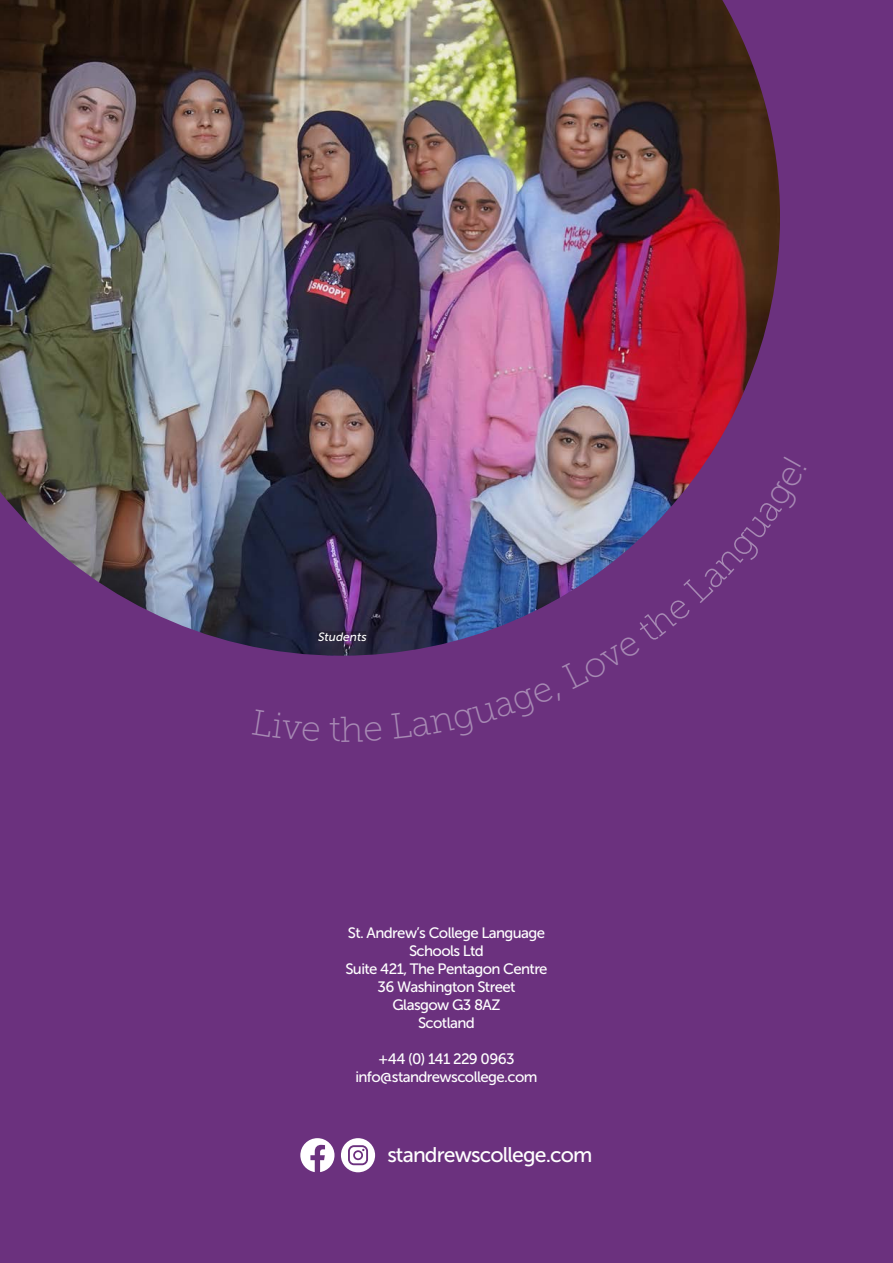
<style>
.page{position:relative;width:893px;height:1263px;background:#6b317e}
.page>*{position:absolute;margin:0;border:0;box-sizing:border-box;transform-origin:0 0}
.t1{font:36px "Museo Slab 100";color:#a789b4}
.t2{font:21.15px "Museo Sans 500";letter-spacing:-.04em;color:#fff}
.t3{font:15px/18px "Museo Sans 500";letter-spacing:-.04em;color:#fff;text-align:center}
.t4{font:italic 12px "Museo Sans 500";color:#fff}
</style>
<div class="page">
<div style="left:341px;top:1138px;width:34px;height:34px;background:#fff;border-radius:50%"></div>
<svg style="left:348px;top:1145px;width:20px;height:20px"></svg>
<svg style="left:300px;top:1138px;width:34px;height:34px"></svg>
<img style="left:0;top:0;width:780px;height:656px">
<svg style="left:317px;top:631px;width:49px;height:9px"></svg>
<div style="left:252px;top:709px;width:67px;height:32px;background:#6b317e"></div>
<svg style="left:341px;top:716px;width:41px;height:26px"></svg>
<img style="left:391px;top:456px;width:416px;height:283px">
<p class="t4" style="left:317px;top:630px;width:53px">Students</p>
<h1 class="t1" style="left:329px;top:710px;width:13px">t</h1>
<p class="t3" style="left:348px;top:924px;width:199px">St. Andrew’s College Language<br>Schools Ltd</p>
<p class="t3" style="left:345px;top:960px;width:204px">Suite 421, The Pentagon Centre</p>
<p class="t3" style="left:377px;top:978px;width:140px">36 Washington Street</p>
<p class="t3" style="left:392px;top:996px;width:109px">Glasgow G3 8AZ</p>
<p class="t3" style="left:418px;top:1014px;width:58px">Scotland</p>
<p class="t3" style="left:378px;top:1050px;width:138px">+44 (0) 141 229 0963</p>
<p class="t3" style="left:355px;top:1068px;width:184px">info@standrewscollege.com</p>
<p class="t2" style="left:387px;top:1143px;width:207px">standrewscollege.com</p>
</div>
